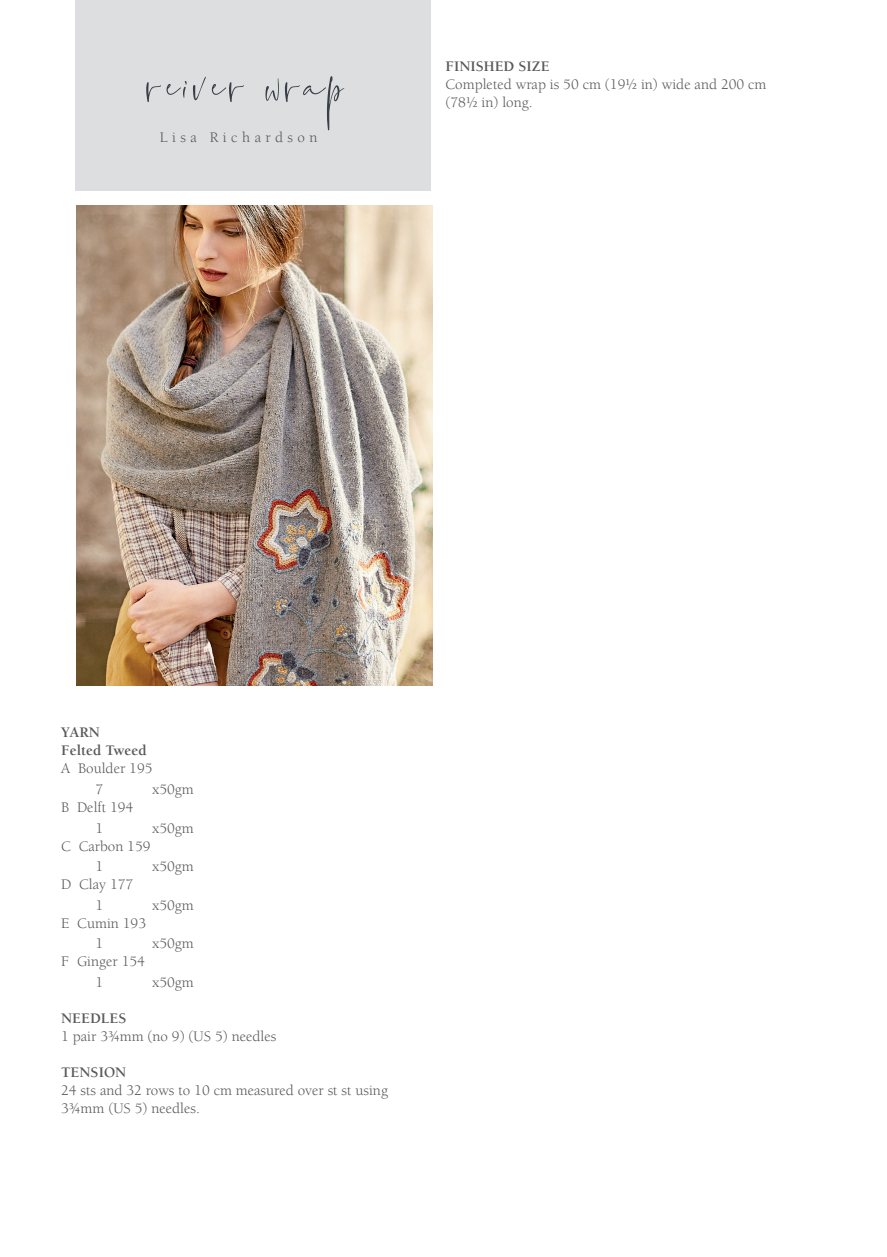
<style>
.page{position:relative;width:887px;height:1257px;background:#fff}
.page>*{position:absolute;margin:0;border:0;box-sizing:border-box;transform-origin:0 0}
.t1{font:61.35px "Santorini";letter-spacing:.07em;color:#383f49;scale:.84 1}
.t2{font:15px/20.5px "Berkeley Std";color:#57585a;text-align:center}
.t3{font:700 15px/18px "Berkeley Std";color:#57585a}
.t4{font:15px "Berkeley Std";letter-spacing:.3em;color:#57585a}
</style>
<div class="page">
<div style="left:76px;top:0;width:355px;height:191px;background:#dddee0"></div>
<img style="left:77px;top:205px;width:355px;height:481px">
<h1 class="t1" style="left:146px;top:48px;width:236px">reiver wrap</h1>
<p class="t4" style="left:160px;top:129px;width:159px">Lisa Richardson</p>
<p class="t3" style="left:445px;top:58px;width:106px">FINISHED SIZE</p>
<p class="t2" style="left:445px;top:75px;width:323px">Completed wrap is 50 cm (19½ in) wide and 200 cm</p>
<p class="t2" style="left:445px;top:93px;width:89px">(78½ in) long.</p>
<p class="t3" style="left:61px;top:724px;width:87px">YARN<br>Felted Tweed</p>
<p class="t2" style="left:96px;top:759px;width:59px;text-align:left;text-indent:-34px">A Boulder 195<br>7</p>
<p class="t2" style="left:152px;top:779px;width:43px">x50gm</p>
<p class="t2" style="left:61px;top:797px;width:74px">B Delft 194<br>1</p>
<p class="t2" style="left:152px;top:818px;width:43px">x50gm</p>
<p class="t2" style="left:96px;top:836px;width:57px;text-align:left;text-indent:-34px">C Carbon 159<br>1</p>
<p class="t2" style="left:152px;top:856px;width:43px">x50gm</p>
<p class="t2" style="left:61px;top:874px;width:74px">D Clay 177<br>1</p>
<p class="t2" style="left:152px;top:895px;width:43px">x50gm</p>
<p class="t2" style="left:61px;top:913px;width:87px">E Cumin 193<br>1</p>
<p class="t2" style="left:152px;top:934px;width:43px">x50gm</p>
<p class="t2" style="left:61px;top:952px;width:85px">F Ginger 154<br>1</p>
<p class="t2" style="left:152px;top:972px;width:43px">x50gm</p>
<p class="t3" style="left:61px;top:1009px;width:67px">NEEDLES</p>
<p class="t2" style="left:61px;top:1026px;width:217px">1 pair 3¾mm (no 9) (US 5) needles</p>
<p class="t3" style="left:61px;top:1063px;width:67px">TENSION</p>
<p class="t2" style="left:61px;top:1081px;width:328px;line-height:18px;text-align:left">24 sts and 32 rows to 10 cm measured over st st using<br>3¾mm (US 5) needles.</p>
</div>
